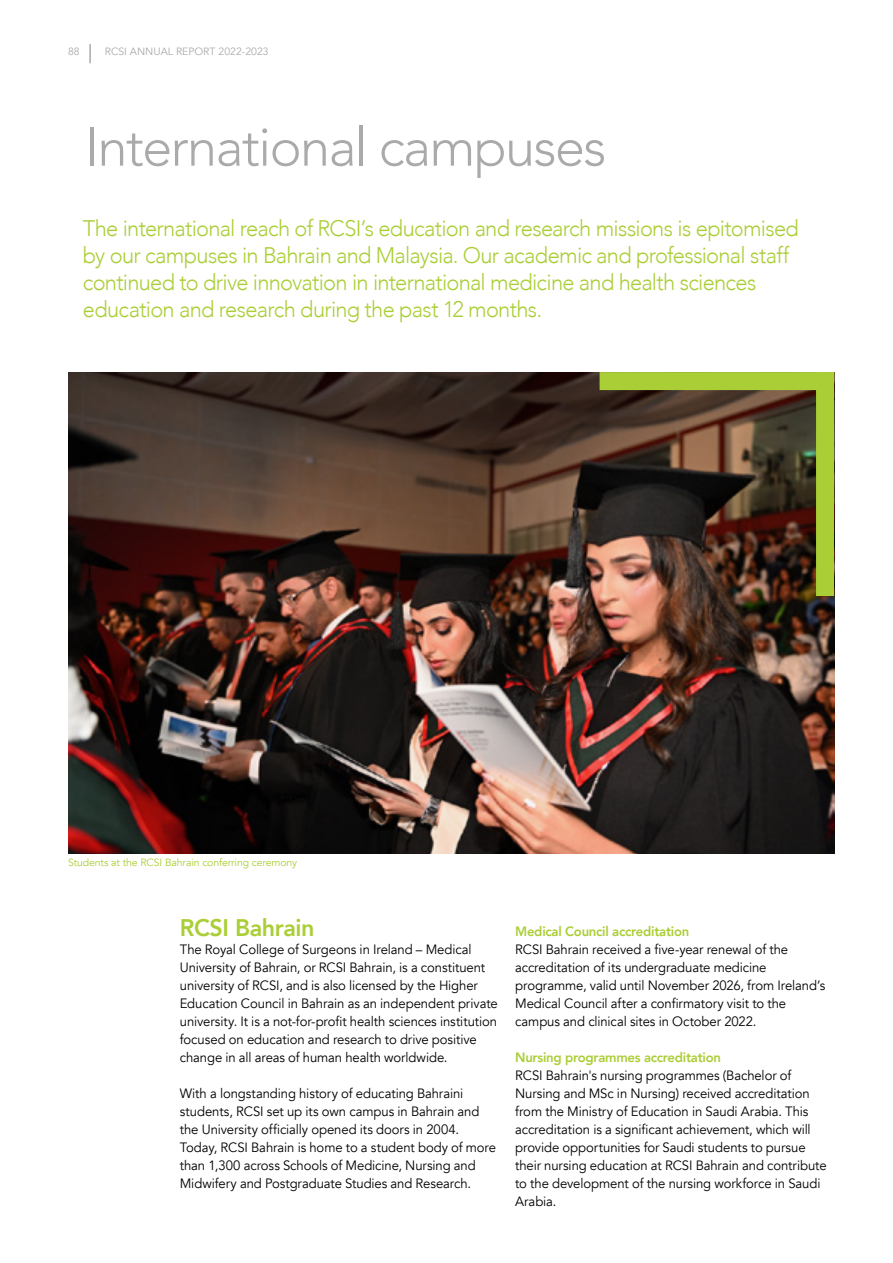
<style>
.page{position:relative;width:893px;height:1263px;background:#fff}
.page>*{position:absolute;margin:0;border:0;box-sizing:border-box;transform-origin:0 0}
.t1{font:300 54px "Avenir";letter-spacing:-.03em;color:#aaa}
.t2{font:800 24px "Avenir";letter-spacing:-.02em;color:#aace36}
.t3{font:300 22.5px/27px "Avenir";letter-spacing:-.03em;color:#aace36}
.t4{font:13.5px/18px "Avenir";letter-spacing:-.005em;color:#000}
.t5{font:800 13.5px "Avenir";letter-spacing:-.02em;color:#aace36}
.t6{font:10.5px "Avenir";letter-spacing:-.01em;color:#aace36}
.t7{font:10.5px "Avenir";color:#aaa}
</style>
<div class="page">
<svg style="left:89px;top:44px;width:2px;height:19px"></svg>
<img style="left:68px;top:372px;width:766px;height:481px">
<div style="left:816px;top:372px;width:18px;height:224px;background:#aace36"></div>
<div style="left:600px;top:372px;width:234px;height:18px;background:#aace36"></div>
<p class="t7" style="left:68px;top:45px;width:13px">88</p>
<p class="t7" style="left:105px;top:45px;width:165px">RCSI ANNUAL REPORT 2022-2023</p>
<h1 class="t1" style="left:85px;top:115px;width:523px">International campuses</h1>
<p class="t3" style="left:83px;top:214px;width:717px">The international reach of RCSI’s education and research missions is epitomised by our campuses in Bahrain and Malaysia. Our academic and professional staff continued to drive innovation in international medicine and health sciences education and research during the past 12 months.</p>
<p class="t6" style="left:68px;top:856px;width:231px">Students at the RCSI Bahrain conferring ceremony</p>
<h2 class="t2" style="left:180px;top:909px;width:136px">RCSI Bahrain</h2>
<p class="t4" style="left:180px;top:941px;width:319px">The Royal College of Surgeons in Ireland – Medical University of Bahrain, or RCSI Bahrain, is a constituent university of RCSI, and is also licensed by the Higher Education Council in Bahrain as an independent private university. It is a not-for-profit health sciences institution focused on education and research to drive positive change in all areas of human health worldwide.</p>
<p class="t4" style="left:180px;top:1085px;width:318px">With a longstanding history of educating Bahraini students, RCSI set up its own campus in Bahrain and the University officially opened its doors in 2004.<br>Today, RCSI Bahrain is home to a student body of more than 1,300 across Schools of Medicine, Nursing and Midwifery and Postgraduate Studies and Research.</p>
<p class="t5" style="left:515px;top:921px;width:176px">Medical Council accreditation</p>
<p class="t4" style="left:515px;top:941px;width:312px">RCSI Bahrain received a five-year renewal of the accreditation of its undergraduate medicine programme, valid until November 2026, from Ireland’s Medical Council after a confirmatory visit to the campus and clinical sites in October 2022.</p>
<p class="t5" style="left:515px;top:1047px;width:207px">Nursing programmes accreditation</p>
<p class="t4" style="left:515px;top:1067px;width:313px">RCSI Bahrain's nursing programmes (Bachelor of Nursing and MSc in Nursing) received accreditation from the Ministry of Education in Saudi Arabia. This accreditation is a significant achievement, which will provide opportunities for Saudi students to pursue their nursing education at RCSI Bahrain and contribute to the development of the nursing workforce in Saudi Arabia.</p>
</div>
